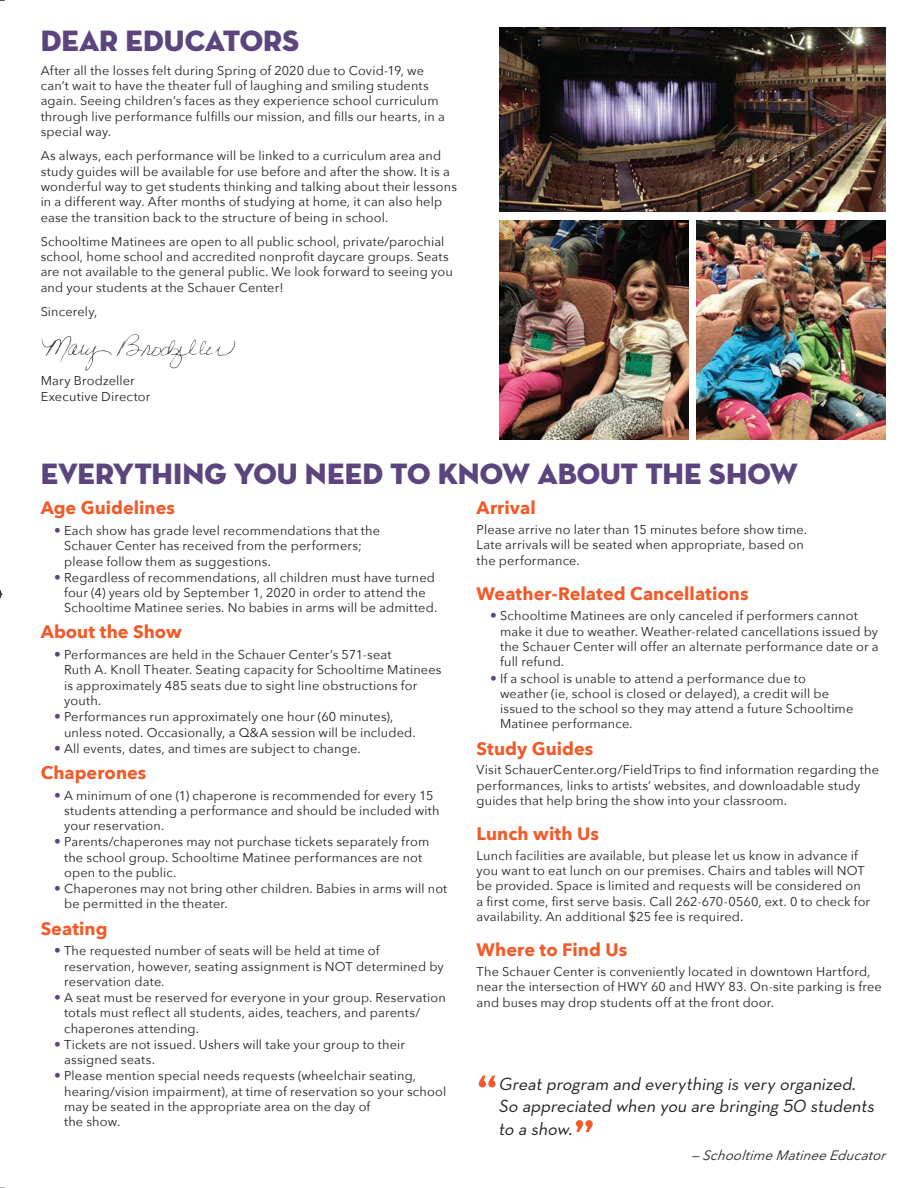
<style>
.page{position:relative;width:918px;height:1188px;background:#fff}
.page>*{position:absolute;margin:0;border:0;box-sizing:border-box;transform-origin:0 0}
.t1{font:700 54px "Neutra Disp";color:#f15b2a}
.t2{font:30px "Neutraface Display Titling";color:#5c457e}
.t3{font:700 18px "Avenir Next";letter-spacing:.005em;color:#f15b2a}
.t4{font:italic 18px/22.5px "Neutraface Text";color:#231f20}
.t5{font:italic 13.5px "Avenir Next LT Pro";color:#231f20}
.t6{font:12.75px/15.3px "Avenir Next";letter-spacing:.01em;color:#231f20}
.s1{font-size:13.5px;color:#5c457e}
</style>
<div class="page">
<img style="left:41px;top:334px;width:195px;height:37px">
<img style="left:500px;top:221px;width:189px;height:219px">
<img style="left:697px;top:221px;width:189px;height:219px">
<img style="left:500px;top:27px;width:386px;height:185px">
<svg style="left:0;top:589px;width:2px;height:10px"></svg>
<p class="t2" style="left:41px;top:22px;width:260px">DEAR EDUCATORS</p>
<p class="t6" style="left:41px;top:62px;width:406px">After all the losses felt during Spring of 2020 due to Covid-19, we can’t wait to have the theater full of laughing and smiling students again. Seeing children’s faces as they experience school curriculum through live performance fulfills our mission, and fills our hearts, in a special way.</p>
<p class="t6" style="left:41px;top:148px;width:418px">As always, each performance will be linked to a curriculum area and study guides will be available for use before and after the show. It is a wonderful way to get students thinking and talking about their lessons in a different way. After months of studying at home, it can also help ease the transition back to the structure of being in school.</p>
<p class="t6" style="left:41px;top:233px;width:414px">Schooltime Matinees are open to all public school, private/parochial school, home school and accredited nonprofit daycare groups. Seats are not available to the general public. We look forward to seeing you and your students at the Schauer Center!</p>
<p class="t6" style="left:41px;top:303px;width:58px">Sincerely,</p>
<p class="t6" style="left:41px;top:373px;width:111px">Mary Brodzeller<br>Executive Director</p>
<p class="t2" style="left:41px;top:455px;width:759px">EVERYTHING YOU NEED TO KNOW ABOUT THE SHOW</p>
<p class="t3" style="left:41px;top:492px;width:136px">Age Guidelines</p>
<p class="t6" style="left:64px;top:522px;width:317px;text-indent:-10px"><span class="s1">•</span> Each show has grade level recommendations that the<br>Schauer Center has received from the performers; please follow them as suggestions.</p>
<p class="t6" style="left:64px;top:569px;width:375px;text-indent:-10px"><span class="s1">•</span> Regardless of recommendations, all children must have turned four (4) years old by September 1, 2020 in order to attend the<br>Schooltime Matinee series. No babies in arms will be admitted.</p>
<p class="t3" style="left:41px;top:617px;width:143px">About the Show</p>
<p class="t6" style="left:64px;top:647px;width:379px;text-indent:-10px"><span class="s1">•</span> Performances are held in the Schauer Center’s 571-seat<br>Ruth A. Knoll Theater. Seating capacity for Schooltime Matinees is approximately 485 seats due to sight line obstructions for youth.</p>
<p class="t6" style="left:64px;top:709px;width:353px;text-indent:-10px"><span class="s1">•</span> Performances run approximately one hour (60 minutes), unless noted. Occasionally, a Q&amp;A session will be included.</p>
<p class="t6" style="left:54px;top:740px;width:308px"><span class="s1">•</span> All events, dates, and times are subject to change.</p>
<p class="t3" style="left:41px;top:757px;width:107px">Chaperones</p>
<p class="t6" style="left:64px;top:787px;width:377px;text-indent:-10px"><span class="s1">•</span> A minimum of one (1) chaperone is recommended for every 15 students attending a performance and should be included with your reservation.</p>
<p class="t6" style="left:64px;top:834px;width:367px;text-indent:-10px"><span class="s1">•</span> Parents/chaperones may not purchase tickets separately from the school group. Schooltime Matinee performances are not open to the public.</p>
<p class="t6" style="left:64px;top:881px;width:385px;text-indent:-10px"><span class="s1">•</span> Chaperones may not bring other children. Babies in arms will not be permitted in the theater.</p>
<p class="t3" style="left:41px;top:913px;width:68px">Seating</p>
<p class="t6" style="left:64px;top:943px;width:381px;text-indent:-10px"><span class="s1">•</span> The requested number of seats will be held at time of reservation, however, seating assignment is NOT determined by reservation date.</p>
<p class="t6" style="left:64px;top:989px;width:383px;text-indent:-10px"><span class="s1">•</span> A seat must be reserved for everyone in your group. Reservation totals must reflect all students, aides, teachers, and parents/ chaperones attending.</p>
<p class="t6" style="left:64px;top:1036px;width:342px;text-indent:-10px"><span class="s1">•</span> Tickets are not issued. Ushers will take your group to their assigned seats.</p>
<p class="t6" style="left:64px;top:1068px;width:384px;text-indent:-10px"><span class="s1">•</span> Please mention special needs requests (wheelchair seating, hearing/vision impairment), at time of reservation so your school may be seated in the appropriate area on the day of<br>the show.</p>
<p class="t3" style="left:477px;top:492px;width:61px">Arrival</p>
<p class="t6" style="left:477px;top:521px;width:332px">Please arrive no later than 15 minutes before show time.<br>Late arrivals will be seated when appropriate, based on the performance.</p>
<p class="t3" style="left:477px;top:578px;width:273px">Weather-Related Cancellations</p>
<p class="t6" style="left:500px;top:608px;width:380px;text-indent:-10px"><span class="s1">•</span> Schooltime Matinees are only canceled if performers cannot make it due to weather. Weather-related cancellations issued by the Schauer Center will offer an alternate performance date or a full refund.</p>
<p class="t6" style="left:500px;top:670px;width:355px;text-indent:-10px"><span class="s1">•</span> If a school is unable to attend a performance due to weather (ie, school is closed or delayed), a credit will be issued to the school so they may attend a future Schooltime Matinee performance.</p>
<p class="t3" style="left:477px;top:733px;width:118px">Study Guides</p>
<p class="t6" style="left:477px;top:762px;width:404px">Visit SchauerCenter.org/FieldTrips to find information regarding the performances, links to artists’ websites, and downloadable study guides that help bring the show into your classroom.</p>
<p class="t3" style="left:477px;top:818px;width:124px">Lunch with Us</p>
<p class="t6" style="left:477px;top:847px;width:395px">Lunch facilities are available, but please let us know in advance if you want to eat lunch on our premises. Chairs and tables will NOT be provided. Space is limited and requests will be considered on a first come, first serve basis. Call 262-670-0560, ext. 0 to check for availability. An additional $25 fee is required.</p>
<p class="t3" style="left:477px;top:934px;width:152px">Where to Find Us</p>
<p class="t6" style="left:477px;top:963px;width:407px">The Schauer Center is conveniently located in downtown Hartford, near the intersection of HWY 60 and HWY 83. On-site parking is free and buses may drop students off at the front door.</p>
<p class="t1" style="left:477px;top:1064px;width:23px">“</p>
<p class="t4" style="left:499px;top:1072px;width:381px">Greatprogram and everything is very organized.<br>So appreciated when you are bringing 50 students to a show.</p>
<p class="t1" style="left:574px;top:1109px;width:23px">”</p>
<p class="t5" style="left:691px;top:1147px;width:198px">— Schooltime Matinee Educator</p>
</div>
